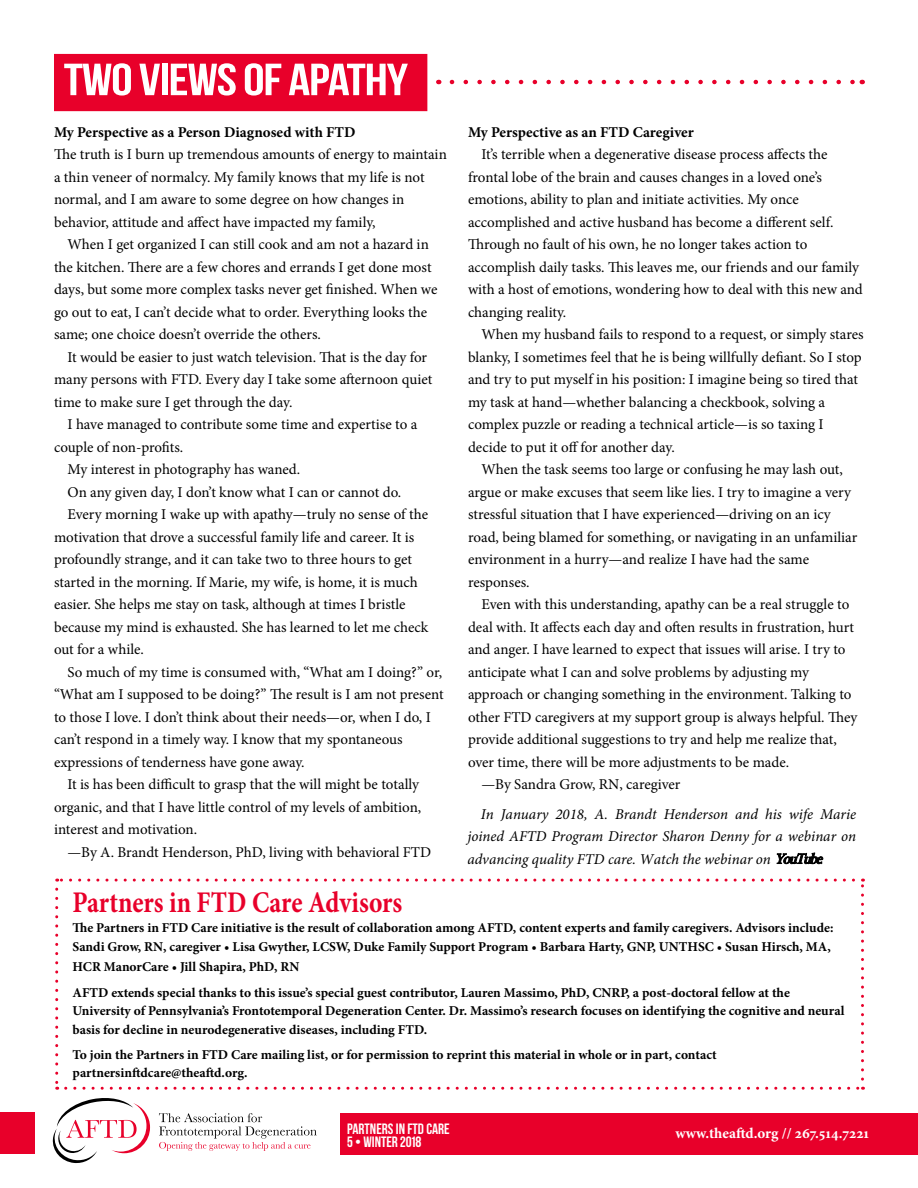
<style>
.page{position:relative;width:918px;height:1188px;background:#fff}
.page>*{position:absolute;margin:0;border:0;box-sizing:border-box;transform-origin:0 0}
.t1{font:45px "Bebas Neue";letter-spacing:-.02em;color:#fff;scale:1.2 1}
.t2{font:700 30px "Minion Pro";color:#e8002a;scale:.85 1}
.t3{font:15px/22.5px "Minion Pro";color:#000}
.t4{font:italic 15px/22.5px "Minion Pro";color:#000;text-align:justify}
.t5{font:700 15px "Minion Pro";color:#000}
.t6{font:700 15px "Minion Pro";color:#fff}
.t7{font:15px/13.5px "Bebas Neue";color:#fff}
.t8{font:700 13.5px/19.5px "Minion Pro";color:#000}
.s1{font-weight:600}
</style>
<div class="page">
<div style="left:341px;top:1113px;width:577px;height:42px;background:#e8002a"></div>
<svg style="left:53px;top:1098px;width:97px;height:65px"></svg>
<svg style="left:159px;top:1113px;width:158px;height:38px"></svg>
<div style="left:54px;top:54px;width:373px;height:57px;background:#e8002a"></div>
<svg style="left:452px;top:80px;width:403px;height:4px"></svg>
<div style="left:0;top:1112px;width:35px;height:42px;background:#e8002a"></div>
<svg style="left:55px;top:889px;width:3px;height:201px"></svg>
<svg style="left:66px;top:1087px;width:797px;height:3px"></svg>
<svg style="left:861px;top:879px;width:3px;height:200px"></svg>
<svg style="left:57px;top:879px;width:797px;height:3px"></svg>
<h1 class="t1" style="left:64px;top:55px;width:288px">TWO VIEWS OF APATHY</h1>
<p class="t5" style="left:54px;top:121px;width:303px">My Perspective as a Person Diagnosed with FTD</p>
<p class="t3" style="left:54px;top:143px;width:394px">The truth is I burn up tremendous amounts of energy to maintain a thin veneer of normalcy. My family knows that my life is not normal, and I am aware to some degree on how changes in behavior, attitude and affect have impacted my family,</p>
<p class="t3" style="left:54px;top:233px;width:385px;text-indent:14px">When I get organized I can still cook and am not a hazard in the kitchen. There are a few chores and errands I get done most days, but some more complex tasks never get finished. When we go out to eat, I can’t decide what to order. Everything looks the same; one choice doesn’t override the others.</p>
<p class="t3" style="left:54px;top:346px;width:380px;text-indent:14px">It would be easier to just watch television. That is the day for many persons with FTD. Every day I take some afternoon quiet time to make sure I get through the day.</p>
<p class="t3" style="left:68px;top:413px;width:351px">I have managed to contribute some time and expertise to a</p>
<p class="t3" style="left:54px;top:436px;width:131px">couple of non-profits.</p>
<p class="t3" style="left:68px;top:458px;width:234px">My interest in photography has waned.</p>
<p class="t3" style="left:68px;top:481px;width:335px">On any given day, I don’t know what I can or cannot do.</p>
<p class="t3" style="left:68px;top:503px;width:362px">Every morning I wake up with apathy—truly no sense of the</p>
<p class="t3" style="left:54px;top:526px;width:362px">motivation that drove a successful family life and career. It is</p>
<p class="t3" style="left:54px;top:548px;width:360px">profoundly strange, and it can take two to three hours to get</p>
<p class="t3" style="left:54px;top:571px;width:365px">started in the morning. If Marie, my wife, is home, it is much</p>
<p class="t3" style="left:54px;top:593px;width:353px">easier. She helps me stay on task, although at times I bristle</p>
<p class="t3" style="left:54px;top:616px;width:376px">because my mind is exhausted. She has learned to let me check</p>
<p class="t3" style="left:54px;top:638px;width:91px">out for a while.</p>
<p class="t3" style="left:68px;top:661px;width:376px">So much of my time is consumed with, “What am I doing?” or,</p>
<p class="t3" style="left:54px;top:683px;width:391px">“What am I supposed to be doing?” The result is I am not present</p>
<p class="t3" style="left:54px;top:706px;width:378px">to those I love. I don’t think about their needs—or, when I do, I</p>
<p class="t3" style="left:54px;top:728px;width:350px">can’t respond in a timely way. I know that my spontaneous</p>
<p class="t3" style="left:54px;top:751px;width:252px">expressions of tenderness have gone away.</p>
<p class="t3" style="left:68px;top:773px;width:353px">It is has been difficult to grasp that the will might be totally</p>
<p class="t3" style="left:54px;top:796px;width:369px">organic, and that I have little control of my levels of ambition,</p>
<p class="t3" style="left:54px;top:818px;width:145px">interest and motivation.</p>
<p class="t3" style="left:68px;top:841px;width:365px">—By A. Brandt Henderson, PhD, living with behavioral FTD</p>
<p class="t5" style="left:468px;top:121px;width:227px">My Perspective as an FTD Caregiver</p>
<p class="t3" style="left:468px;top:143px;width:396px;text-indent:14px">It’s terrible when a degenerative disease process affects the frontal lobe of the brain and causes changes in a loved one’s emotions, ability to plan and initiate activities. My once accomplished and active husband has become a different self.<br>Through no fault of his own, he no longer takes action to accomplish daily tasks. This leaves me, our friends and our family with a host of emotions, wondering how to deal with this new and changing reality.</p>
<p class="t3" style="left:468px;top:323px;width:397px;text-indent:14px">When my husband fails to respond to a request, or simply stares blanky, I sometimes feel that he is being willfully defiant. So I stop and try to put myself in his position: I imagine being so tired that my task at hand—whether balancing a checkbook, solving a complex puzzle or reading a technical article—is so taxing I decide to put it off for another day.</p>
<p class="t3" style="left:468px;top:458px;width:391px;text-indent:14px">When the task seems too large or confusing he may lash out, argue or make excuses that seem like lies. I try to imagine a very stressful situation that I have experienced—driving on an icy road, being blamed for something, or navigating in an unfamiliar environment in a hurry—and realize I have had the same responses.</p>
<p class="t3" style="left:482px;top:593px;width:369px">Even with this understanding, apathy can be a real struggle to</p>
<p class="t3" style="left:468px;top:616px;width:388px">deal with. It affects each day and often results in frustration, hurt</p>
<p class="t3" style="left:468px;top:638px;width:379px">and anger. I have learned to expect that issues will arise. I try to</p>
<p class="t3" style="left:468px;top:661px;width:343px">anticipate what I can and solve problems by adjusting my</p>
<p class="t3" style="left:468px;top:683px;width:385px">approach or changing something in the environment. Talking to</p>
<p class="t3" style="left:468px;top:706px;width:391px">other FTD caregivers at my support group is always helpful. They</p>
<p class="t3" style="left:468px;top:728px;width:370px">provide additional suggestions to try and help me realize that,</p>
<p class="t3" style="left:468px;top:751px;width:323px">over time, there will be more adjustments to be made.</p>
<p class="t3" style="left:482px;top:773px;width:201px">—By Sandra Grow, RN, caregiver</p>
<p class="t4" style="left:467px;top:802px;width:390px;text-indent:14px">In January 2018, A. Brandt Henderson and his wife Marie joined AFTD Program Director Sharon Denny for a webinar on advancing quality FTD care. Watch the webinar on <span class="s1">YouTube</span>.</p>
<h2 class="t2" style="left:73px;top:882px;width:389px">Partners in FTD Care Advisors</h2>
<p class="t8" style="left:73px;top:918px;width:763px">The Partners in FTD Care initiative is the result of collaboration among AFTD, content experts and family caregivers. Advisors include:<br>Sandi Grow, RN, caregiver • Lisa Gwyther, LCSW, Duke Family Support Program • Barbara Harty, GNP, UNTHSC • Susan Hirsch, MA,<br>HCR ManorCare • Jill Shapira, PhD, RN</p>
<p class="t8" style="left:73px;top:984px;width:773px;line-height:18px">AFTD extends special thanks to this issue’s special guest contributor, Lauren Massimo, PhD, CNRP, a post-doctoral fellow at the<br>University of Pennsylvania’s Frontotemporal Degeneration Center. Dr. Massimo’s research focuses on identifying the cognitive and neural</p>
<p class="t8" style="left:73px;top:1018px;width:646px;line-height:24.8px">basis for decline in neurodegenerative diseases, including FTD.<br>To join the Partners in FTD Care mailing list, or for permission to reprint this material in whole or in part, contact</p>
<p class="t8" style="left:73px;top:1063px;width:177px">partnersinftdcare@theaftd.org.</p>
<p class="t7" style="left:347px;top:1121px;width:104px">PARTNERS IN FTD CARE<br>5 • WINTER 2018</p>
<p class="t6" style="left:676px;top:1123px;width:195px">www.theaftd.org // 267.514.7221</p>
</div>
